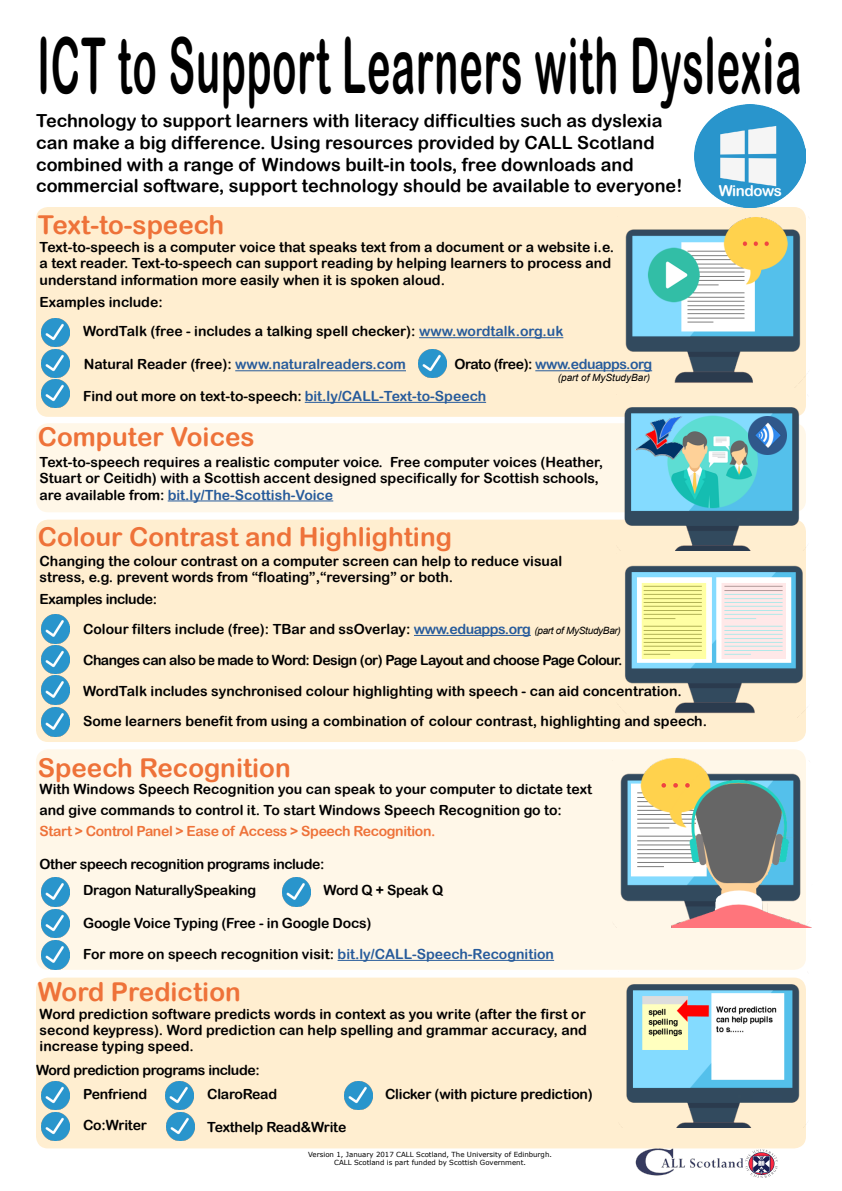
<style>
.page{position:relative;width:842px;height:1191px;background:#fff}
.page>*{position:absolute;margin:0;border:0;box-sizing:border-box;transform-origin:0 0}
.t1{font:77px "Arial Rounded MT Bold";letter-spacing:.025em;color:#000;scale:.51 1}
.t2{font:26px "Arial Rounded MT Bold";color:#ee7239}
.t3{font:18px/21.6px "Arial Rounded MT Bold";color:#000}
.t4{font:15px "Arial Rounded MT Bold";letter-spacing:-.03em;color:#fff}
.t5{font:14px/16.4px "Arial Rounded MT Bold";color:#000}
.t6{font:14px/23.8px "Arial Rounded MT Bold";letter-spacing:-.025em;color:#000}
.t7{font:14px "Arial Rounded MT Bold";letter-spacing:-.025em;color:#ee7239}
.t8{font:14px "Arial Rounded MT Bold";color:#275b9b}
.t9{font:14px "Arial Rounded MT Bold";letter-spacing:-.025em;color:#275b9b}
.t10{font:italic 10px "Arial";letter-spacing:-.015em;color:#000}
.t11{font:7px/8px "Verdana";color:#000;text-align:center}
.s1{color:#275b9b}
.s2{color:#000}
</style>
<div class="page">
<div style="left:36px;top:977px;width:770px;height:171px;background:#ffeed0;border-radius:12px"></div>
<div style="left:36px;top:749px;width:770px;height:220px;background:#fff7e8;border-radius:12px"></div>
<div style="left:36px;top:519px;width:770px;height:223px;background:#ffeed0;border-radius:12px"></div>
<div style="left:36px;top:423px;width:770px;height:89px;background:#fff7e8;border-radius:12px"></div>
<div style="left:36px;top:207px;width:770px;height:210px;background:#ffeed0;border-radius:12px"></div>
<img style="left:635px;top:1148px;width:108px;height:27px">
<img style="left:745px;top:1149px;width:33px;height:28px">
<hr style="left:305px;top:402px;width:181px;height:1px;background:#275b9b">
<img style="left:614px;top:216px;width:195px;height:167px">
<img style="left:625px;top:565px;width:178px;height:149px">
<img style="left:620px;top:752px;width:190px;height:175px">
<img style="left:694px;top:104px;width:112px;height:103px">
<hr style="left:168px;top:500px;width:165px;height:1px;background:#275b9b">
<img style="left:41px;top:318px;width:28px;height:29px">
<img style="left:41px;top:349px;width:28px;height:28px">
<img style="left:41px;top:379px;width:28px;height:29px">
<hr style="left:419px;top:337px;width:144px;height:1px;background:#275b9b">
<hr style="left:235px;top:370px;width:171px;height:1px;background:#275b9b">
<img style="left:41px;top:615px;width:28px;height:28px">
<img style="left:41px;top:645px;width:28px;height:28px">
<img style="left:41px;top:676px;width:28px;height:28px">
<hr style="left:414px;top:635px;width:117px;height:1px;background:#275b9b">
<img style="left:41px;top:707px;width:28px;height:29px">
<img style="left:41px;top:878px;width:28px;height:28px">
<img style="left:41px;top:909px;width:28px;height:28px">
<hr style="left:338px;top:960px;width:216px;height:1px;background:#275b9b">
<img style="left:41px;top:941px;width:28px;height:28px">
<img style="left:618px;top:977px;width:188px;height:150px">
<img style="left:41px;top:1081px;width:28px;height:28px">
<img style="left:41px;top:1112px;width:28px;height:28px">
<img style="left:165px;top:1081px;width:28px;height:28px">
<img style="left:167px;top:1112px;width:28px;height:28px">
<img style="left:617px;top:407px;width:189px;height:144px">
<img style="left:748px;top:417px;width:38px;height:37px">
<img style="left:636px;top:416px;width:47px;height:43px">
<img style="left:282px;top:878px;width:28px;height:28px">
<img style="left:344px;top:1081px;width:29px;height:28px">
<img style="left:418px;top:349px;width:28px;height:28px">
<hr style="left:535px;top:370px;width:117px;height:1px;background:#275b9b">
<h1 class="t1" style="left:38px;top:20px;width:1499px">ICT to Support Learners with Dyslexia</h1>
<p class="t3" style="left:36px;top:110px;width:648px">Technology to support learners with literacy difficulties such as dyslexia can make a big difference. Using resources provided by CALL Scotland combined with a range of Windows built-in tools, free downloads and commercial software, support technology should be available to everyone!</p>
<h2 class="t2" style="left:38px;top:209px;width:188px">Text-to-speech</h2>
<p class="t5" style="left:40px;top:238px;width:576px">Text-to-speech is a computer voice that speaks text from a document or a website i.e. a text reader. Text-to-speech can support reading by helping learners to process and understand information more easily when it is spoken aloud.</p>
<p class="t5" style="left:40px;top:293px;width:125px">Examples include:</p>
<p class="t5" style="left:83px;top:323px;width:482px">WordTalk (free - includes a talking spell checker): <span class="s1">www.wordtalk.org.uk</span></p>
<p class="t8" style="left:84px;top:356px;width:324px"><span class="s2">Natural Reader (free):</span> www.naturalreaders.com</p>
<p class="t9" style="left:454px;top:356px;width:199px"><span class="s2">Orato (free):</span> www.eduapps.org</p>
<p class="t10" style="left:558px;top:371px;width:94px">(part of MyStudyBar)</p>
<p class="t5" style="left:83px;top:388px;width:404px">Find out more on text-to-speech: <span class="s1">bit.ly/CALL-Text-to-Speech</span></p>
<h2 class="t2" style="left:38px;top:421px;width:218px">Computer Voices</h2>
<p class="t5" style="left:40px;top:453px;width:565px">Text-to-speech requires a realistic computer voice. Free computer voices (Heather,<br>Stuart or Ceitidh) with a Scottish accent designed specifically for Scottish schools, are available from: <span class="s1">bit.ly/The-Scottish-Voice</span></p>
<h2 class="t2" style="left:38px;top:522px;width:416px">Colour Contrast and Highlighting</h2>
<p class="t5" style="left:40px;top:552px;width:524px;line-height:16.8px">Changing the colour contrast on a computer screen can help to reduce visual stress, e.g. prevent words from “floating”,“reversing” or both.</p>
<p class="t6" style="left:40px;top:587px;width:119px">Examples include:</p>
<p class="t5" style="left:83px;top:620px;width:449px">Colour filters include (free): TBar and ssOverlay: <span class="s1">www.eduapps.org</span></p>
<p class="t5" style="left:83px;top:645px;width:625px;line-height:30.5px">Changes can also be made to Word: Design (or) Page Layout and choose Page Colour.<br>WordTalk includes synchronised colour highlighting with speech - can aid concentration.<br>Some learners benefit from using a combination of colour contrast, highlighting and speech.</p>
<h2 class="t2" style="left:38px;top:752px;width:254px">Speech Recognition</h2>
<p class="t10" style="left:534px;top:624px;width:88px">(part of MyStudyBar)</p>
<p class="t5" style="left:40px;top:778px;width:554px;line-height:21px">With Windows Speech Recognition you can speak to your computer to dictate text and give commands to control it. To start Windows Speech Recognition go to:</p>
<p class="t7" style="left:40px;top:823px;width:397px">Start &gt; Control Panel &gt; Ease of Access &gt; Speech Recognition.</p>
<p class="t6" style="left:40px;top:852px;width:286px">Other speech recognition programs include:</p>
<p class="t5" style="left:83px;top:881px;width:174px">Dragon NaturallySpeaking</p>
<p class="t5" style="left:83px;top:908px;width:472px;line-height:30.5px">Google Voice Typing (Free - in Google Docs)<br>For more on speech recognition visit: <span class="s1">bit.ly/CALL-Speech-Recognition</span></p>
<p class="t5" style="left:323px;top:881px;width:121px">Word Q + Speak Q</p>
<h2 class="t2" style="left:38px;top:976px;width:204px">Word Prediction</h2>
<p class="t5" style="left:40px;top:1005px;width:549px;line-height:16px;text-align:justify">Word prediction software predicts words in context as you write (after the first or second keypress). Word prediction can help spelling and grammar accuracy, and increase typing speed.</p>
<p class="t6" style="left:83px;top:1057px;width:178px;text-indent:-47px">Word prediction programs include:<br>Penfriend</p>
<p class="t5" style="left:83px;top:1116px;width:65px">Co:Writer</p>
<p class="t5" style="left:207px;top:1085px;width:71px">ClaroRead</p>
<p class="t5" style="left:207px;top:1118px;width:141px">Texthelp Read&amp;Write</p>
<p class="t5" style="left:385px;top:1086px;width:209px">Clicker (with picture prediction)</p>
<p class="t11" style="left:308px;top:1150px;width:245px">Version 1, January 2017 CALL Scotland, The University of Edinburgh.<br>CALL Scotland is part funded by Scottish Government.</p>
<p class="t4" style="left:719px;top:182px;width:65px">Windows</p>
</div>
